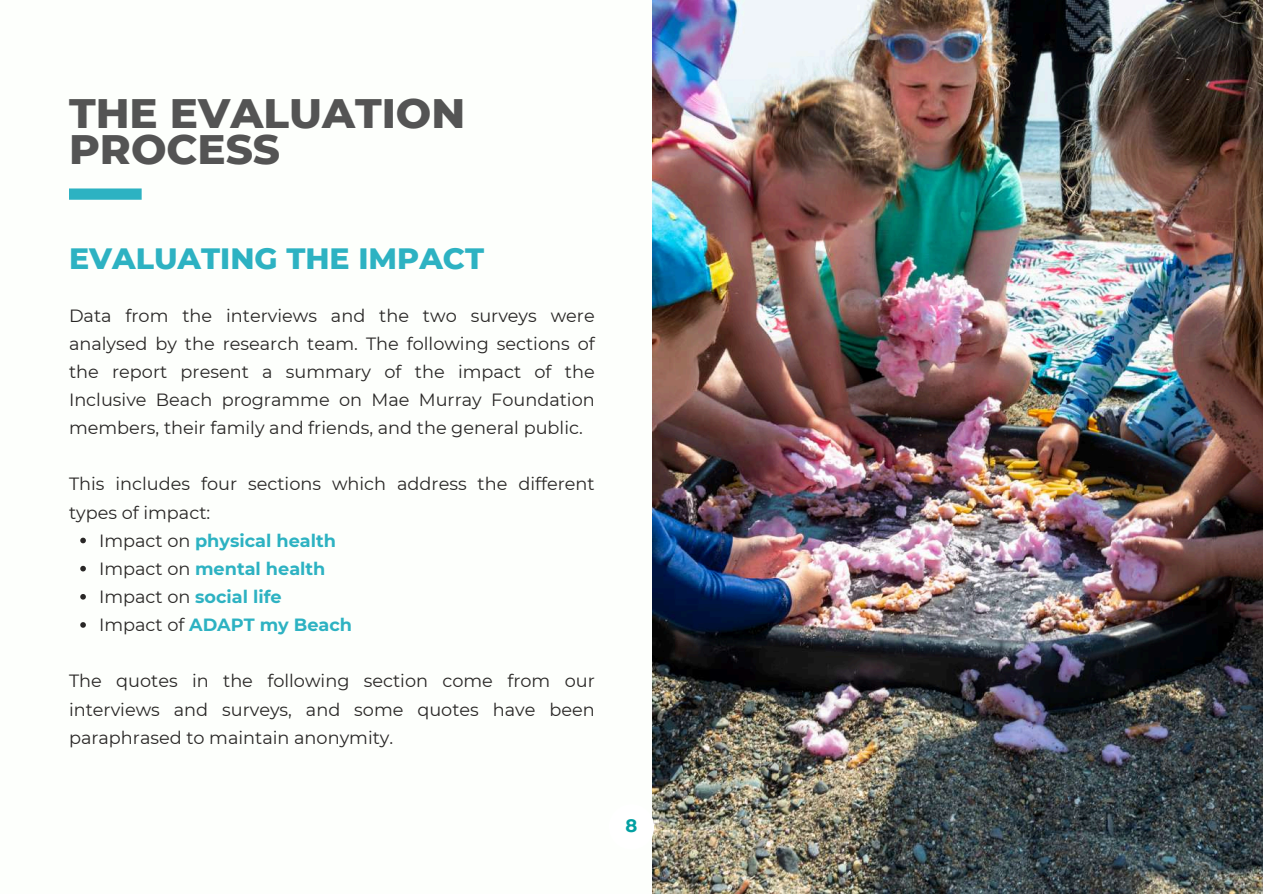
<style>
.page{position:relative;width:1263px;height:894px;background:#fff}
.page>*{position:absolute;margin:0;border:0;box-sizing:border-box;transform-origin:0 0}
.t1{font:800 42px/36px "Montserrat";color:#545454}
.t2{font:800 30px "Montserrat";color:#2db2c2}
.t3{font:700 18px "Montserrat";color:#03a0a2}
.t4{font:17.7px/28.2px "Montserrat";color:#292726;text-align:justify}
.t5{font:700 17.7px "Montserrat";color:#2db2c2}
.s1{font-weight:400;color:#292726}
</style>
<div class="page">
<div style="left:69px;top:188px;width:73px;height:12px;background:#2db2c2"></div>
<img style="left:652px;top:0;width:611px;height:893px">
<svg style="left:80px;top:537px;width:6px;height:6px"></svg>
<svg style="left:80px;top:565px;width:6px;height:6px"></svg>
<svg style="left:80px;top:594px;width:6px;height:5px"></svg>
<svg style="left:80px;top:622px;width:6px;height:5px"></svg>
<div style="left:609px;top:804px;width:45px;height:45px;background:#fff;border-radius:50%"></div>
<h1 class="t1" style="left:69px;top:95px;width:398px">THE EVALUATION<br>PROCESS</h1>
<h2 class="t2" style="left:69px;top:240px;width:417px">EVALUATING THE IMPACT</h2>
<p class="t4" style="left:69px;top:301px;width:527px">Data from the interviews and the two surveys were analysed by the research team. The following sections of the report present a summary of the impact of the Inclusive Beach programme on Mae Murray Foundation members, their family and friends, and the general public.</p>
<p class="t4" style="left:69px;top:470px;width:527px">This includes four sections which address the different</p>
<p class="t4" style="left:69px;top:498px;width:143px">types of impact:</p>
<p class="t5" style="left:99px;top:529px;width:238px"><span class="s1">Impact on</span> physical health</p>
<p class="t5" style="left:99px;top:557px;width:228px"><span class="s1">Impact on</span> mental health</p>
<p class="t5" style="left:99px;top:585px;width:184px"><span class="s1">Impact on</span> social life</p>
<p class="t5" style="left:99px;top:613px;width:254px"><span class="s1">Impact of</span> ADAPT my Beach</p>
<p class="t4" style="left:69px;top:666px;width:527px">The quotes in the following section come from our interviews and surveys, and some quotes have been paraphrased to maintain anonymity.</p>
<p class="t3" style="left:625px;top:814px;width:13px">8</p>
</div>
